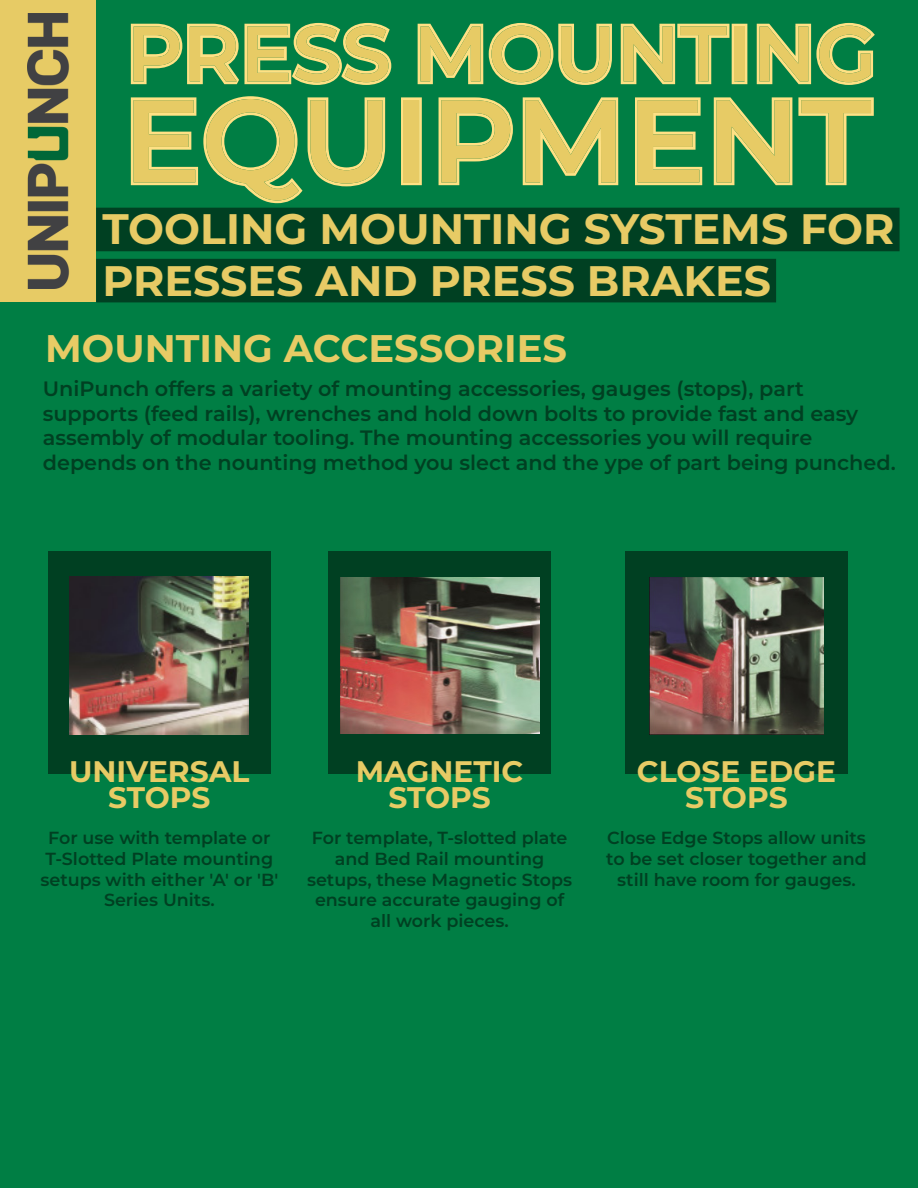
<style>
.page{position:relative;width:918px;height:1188px;background:#007e44}
.page>*{position:absolute;margin:0;border:0;box-sizing:border-box;transform-origin:0 0}
.t1{font:600 117.6px "Montserrat";color:#e7cb65}
.t2{font:600 78.6px "Montserrat";color:#e7cb65}
.t3{font:700 42.6px/51.2px "Montserrat";color:#e7cb65}
.t4{font:700 38.4px "Montserrat";color:#e7cb65}
.t5{font:700 29.7px/26.1px "Montserrat";color:#e7cb65;text-align:center}
.t6{font:600 20.85px/24.5px "Montserrat";color:#004022}
.t7{font:600 17.55px/20.9px "Montserrat";color:#004022;text-align:center}
</style>
<div class="page">
<svg style="left:96px;top:208px;width:803px;height:94px;background:#004927"></svg>
<div style="left:0;top:0;width:96px;height:302px;background:#e7cb65"></div>
<img style="left:27px;top:14px;width:43px;height:275px">
<svg style="left:131px;top:23px;width:744px;height:180px"></svg>
<div style="left:48px;top:552px;width:223px;height:222px;background:#004022"></div>
<img style="left:70px;top:577px;width:179px;height:157px">
<div style="left:328px;top:552px;width:223px;height:222px;background:#004022"></div>
<img style="left:340px;top:578px;width:199px;height:155px">
<div style="left:625px;top:552px;width:223px;height:222px;background:#004022"></div>
<img style="left:649px;top:578px;width:174px;height:156px">
<h2 class="t2" style="left:126px;top:-2px;width:751px">PRESS MOUNTING</h2>
<h1 class="t1" style="left:123px;top:57px;width:750px">EQUIPMENT</h1>
<h3 class="t3" style="left:102px;top:202px;width:793px">TOOLING MOUNTING SYSTEMS FOR<br>PRESSES AND PRESS BRAKES</h3>
<h3 class="t4" style="left:45px;top:320px;width:523px">MOUNTING ACCESSORIES</h3>
<p class="t6" style="left:43px;top:375px;width:854px">UniPunch offers a variety of mounting accessories, gauges (stops), part supports (feed rails), wrenches and hold down bolts to provide fast and easy assembly of modular tooling. The mounting accessories you will require depends on the nounting method you slect and the ype of part being punched.</p>
<h3 class="t5" style="left:69px;top:757px;width:182px">UNIVERSAL<br>STOPS</h3>
<p class="t7" style="left:40px;top:827px;width:239px">For use with template or<br>T-Slotted Plate mounting setups with either 'A' or 'B'<br>Series Units.</p>
<h3 class="t5" style="left:356px;top:757px;width:169px">MAGNETIC<br>STOPS</h3>
<p class="t7" style="left:307px;top:827px;width:267px">For template, T-slotted plate and Bed Rail mounting setups, these Magnetic Stops ensure accurate gauging of all work pieces.</p>
<h3 class="t5" style="left:637px;top:757px;width:201px">CLOSE EDGE<br>STOPS</h3>
<p class="t7" style="left:606px;top:827px;width:262px">Close Edge Stops allow units to be set closer together and still have room for gauges.</p>
</div>
